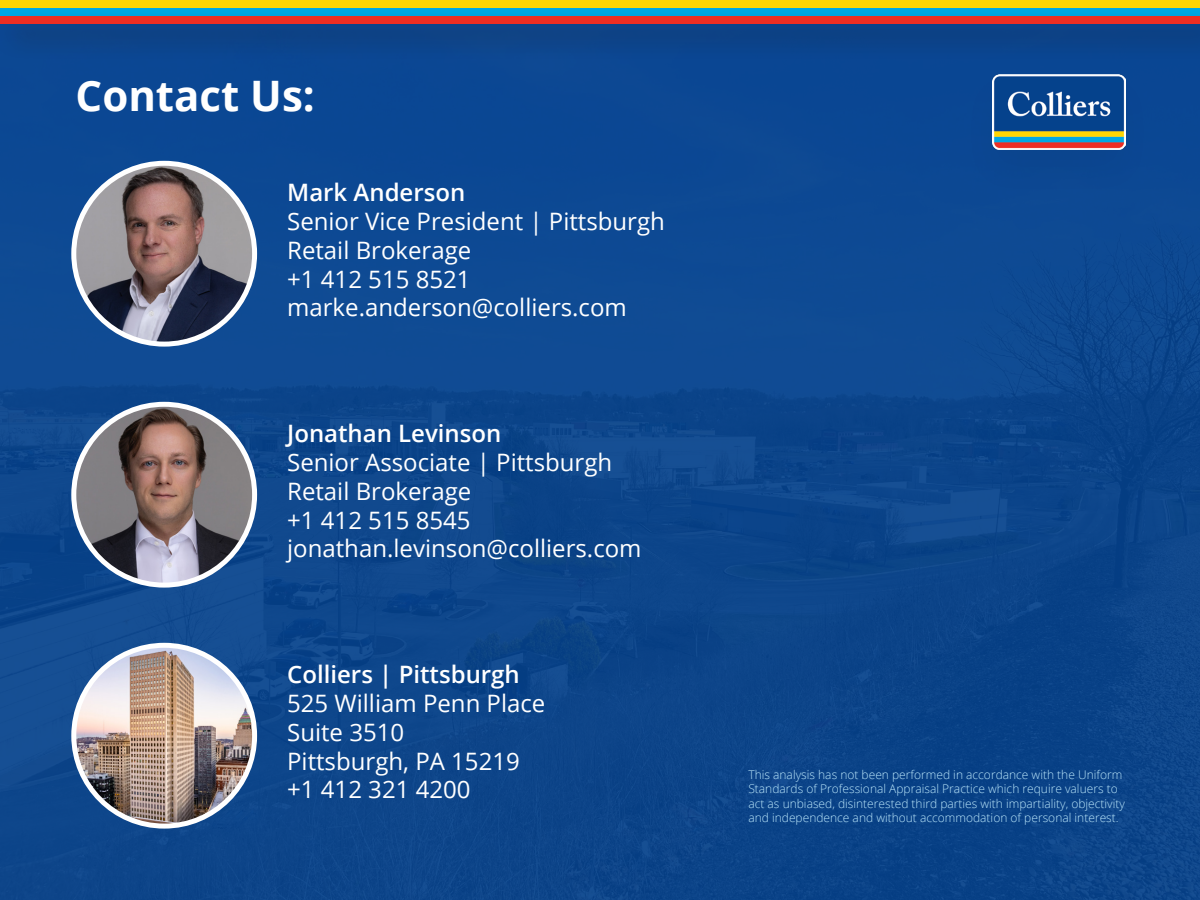
<style>
.page{position:relative;width:1200px;height:900px;background:#fff}
.page>*{position:absolute;margin:0;border:0;box-sizing:border-box;transform-origin:0 0}
.t1{font:700 42px "Open Sans";color:#fff}
.t2{font:24px "Open Sans";color:#fff}
.t3{font:600 24px "Open Sans";color:#fff}
.t4{font:300 12px/14.4px "Open Sans";color:#b9e5fa}
</style>
<div class="page">
<div style="left:0;top:16px;width:1200px;height:884px;background:#0d478d"></div>
<img style="left:74px;top:163px;width:181px;height:181px;border-radius:90px">
<div style="left:71px;top:161px;width:186px;height:186px;border:5px solid #fff;border-radius:50%"></div>
<img style="left:74px;top:404px;width:181px;height:181px;border-radius:90px">
<div style="left:71px;top:402px;width:186px;height:186px;border:5px solid #fff;border-radius:50%"></div>
<img style="left:74px;top:645px;width:181px;height:181px;border-radius:90px">
<div style="left:71px;top:643px;width:186px;height:186px;border:5px solid #fff;border-radius:50%"></div>
<div style="left:960px;top:63px;width:195px;height:137px;background:#0b4693"></div>
<img style="left:993px;top:74px;width:132px;height:76px">
<div style="left:0;top:0;width:1200px;height:8px;background:#fed503"></div>
<div style="left:0;top:8px;width:1200px;height:52px;background:#231f20;opacity:.4"></div>
<div style="left:0;top:16px;width:1200px;height:8px;background:#ee2e22"></div>
<p class="t1" style="left:76px;top:66px;width:241px">Contact Us:</p>
<p class="t3" style="left:287px;top:176px;width:180px">Mark Anderson</p>
<p class="t2" style="left:287px;top:205px;width:379px">Senior Vice President | Pittsburgh</p>
<p class="t2" style="left:287px;top:234px;width:186px">Retail Brokerage</p>
<p class="t2" style="left:287px;top:262px;width:185px">+1 412 515 8521</p>
<p class="t2" style="left:287px;top:291px;width:341px">marke.anderson@colliers.com</p>
<p class="t3" style="left:287px;top:417px;width:216px">Jonathan Levinson</p>
<p class="t2" style="left:287px;top:446px;width:327px">Senior Associate | Pittsburgh</p>
<p class="t2" style="left:287px;top:475px;width:186px">Retail Brokerage</p>
<p class="t2" style="left:287px;top:503px;width:185px">+1 412 515 8545</p>
<p class="t2" style="left:287px;top:532px;width:356px">jonathan.levinson@colliers.com</p>
<p class="t3" style="left:287px;top:658px;width:234px">Colliers | Pittsburgh</p>
<p class="t2" style="left:287px;top:687px;width:260px">525 William Penn Place</p>
<p class="t2" style="left:287px;top:716px;width:119px">Suite 3510</p>
<p class="t2" style="left:287px;top:744px;width:234px">Pittsburgh, PA 15219</p>
<p class="t2" style="left:287px;top:773px;width:185px">+1 412 321 4200</p>
<p class="t4" style="left:748px;top:767px;width:378px">This analysis has not been performed in accordance with the Uniform Standards of Professional Appraisal Practice which require valuers to act as unbiased, disinterested third parties with impartiality, objectivity and independence and without accommodation of personal interest.</p>
</div>
